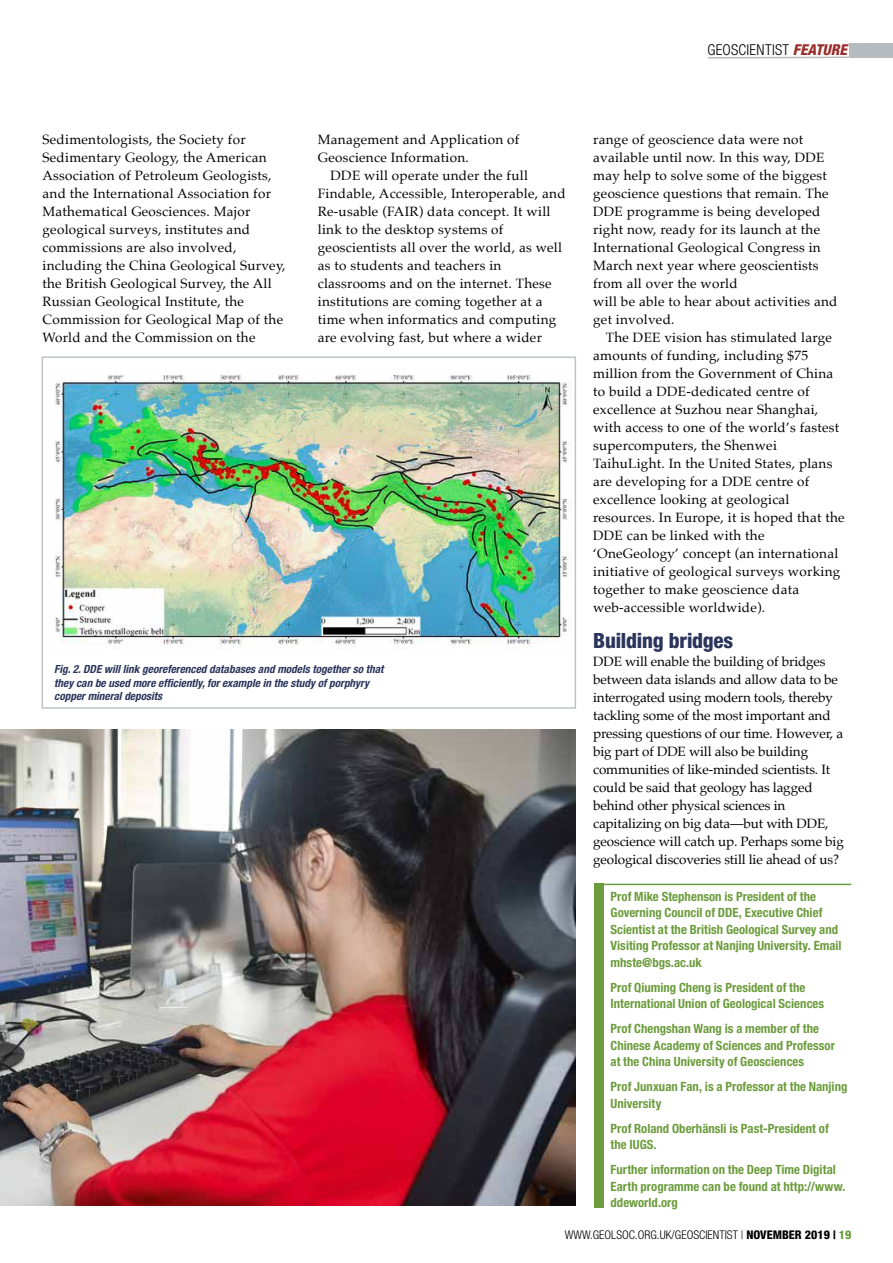
<style>
.page{position:relative;width:893px;height:1263px;background:#fff}
.page>*{position:absolute;margin:0;border:0;box-sizing:border-box;transform-origin:0 0}
.t1{font:800 condensed 21px "Helvetica Neue LT";letter-spacing:-.01em;color:#2b355b}
.t2{font:300 condensed 15px "Helvetica Neue LT";letter-spacing:.02em;color:#000}
.t3{font:13.5px/18px "Palatino";letter-spacing:.02em;color:#000}
.t4{font:13.5px/18px "Palatino";letter-spacing:-.01em;color:#000}
.t5{font:700 condensed 12.75px/16.5px "Helvetica Neue LT";color:#6c9c3d}
.t6{font:300 condensed 12px "Helvetica Neue LT";color:#000}
.t7{font:italic 700 condensed 11.25px/13.5px "Helvetica Neue LT";color:#2b355b}
.s1{font-weight:800;font-style:italic;color:#982c29}
.s2{font-weight:800}
.s3{font-weight:800;color:#6c9c3d}
</style>
<div class="page">
<div style="left:850px;top:44px;width:43px;height:14px;background:#b6bbbf"></div>
<svg style="left:708px;top:56px;width:142px;height:3px"></svg>
<img style="left:55px;top:375px;width:516px;height:274px">
<div style="left:42px;top:356px;width:534px;height:353px;border:2px solid #c0c3c4"></div>
<img style="left:0;top:730px;width:575px;height:476px">
<div style="left:594px;top:884px;width:10px;height:324px;background:#6c9c3d"></div>
<hr style="left:594px;top:884px;width:257px;height:1px;background:#6c9c3d">
<p class="t2" style="left:707px;top:41px;width:141px">GEOSCIENTIST <span class="s1">FEATURE</span></p>
<p class="t3" style="left:43px;top:130px;width:245px">Sedimentologists, the Society for Sedimentary Geology, the American Association of Petroleum Geologists, and the International Association for Mathematical Geosciences. Major geological surveys, institutes and commissions are also involved, including the China Geological Survey, the British Geological Survey, the All Russian Geological Institute, the Commission for Geological Map of the World and the Commission on the</p>
<p class="t3" style="left:318px;top:130px;width:203px">Management and Application of<br>Geoscience Information.</p>
<p class="t3" style="left:318px;top:166px;width:249px;text-indent:13px">DDE will operate under the full Findable, Accessible, Interoperable, and Re-usable (FAIR) data concept. It will link to the desktop systems of geoscientists all over the world, as well as to students and teachers in classrooms and on the internet. These institutions are coming together at a time when informatics and computing are evolving fast, but where a wider</p>
<p class="t7" style="left:54px;top:662px;width:331px">Fig. 2. DDE will link georeferenced databases and models together so that they can be used more efficiently, for example in the study of porphyry copper mineral deposits</p>
<p class="t3" style="left:593px;top:130px;width:246px">range of geoscience data were not available until now. In this way, DDE may help to solve some of the biggest geoscience questions that remain. The DDE programme is being developed right now, ready for its launch at the International Geological Congress in March next year where geoscientists from all over the world<br>will be able to hear about activities and get involved.</p>
<p class="t3" style="left:593px;top:328px;width:253px;text-indent:13px">The DEE vision has stimulated large amounts of funding, including $75 million from the Government of China to build a DDE-dedicated centre of excellence at Suzhou near Shanghai, with access to one of the world’s fastest supercomputers, the Shenwei TaihuLight. In the United States, plans are developing for a DDE centre of excellence looking at geological resources. In Europe, it is hoped that the DDE can be linked with the ‘OneGeology’ concept (an international initiative of geological surveys working together to make geoscience data web-accessible worldwide).</p>
<h1 class="t1" style="left:593px;top:628px;width:142px">Building bridges</h1>
<p class="t4" style="left:593px;top:652px;width:252px">DDE will enable the building of bridges between data islands and allow data to be interrogated using modern tools, thereby tackling some of the most important and pressing questions of our time. However, a big part of DDE will also be building communities of like-minded scientists. It could be said that geology has lagged behind other physical sciences in capitalizing on big data—but with DDE, geoscience will catch up. Perhaps some big geological discoveries still lie ahead of us?</p>
<p class="t5" style="left:610px;top:888px;width:233px">Prof Mike Stephenson is President of the Governing Council of DDE, Executive Chief Scientist at the British Geological Survey and Visiting Professor at Nanjing University. Email mhste@bgs.ac.uk</p>
<p class="t5" style="left:610px;top:979px;width:215px">Prof Qiuming Cheng is President of the<br>International Union of Geological Sciences</p>
<p class="t5" style="left:610px;top:1020px;width:226px">Prof Chengshan Wang is a member of the<br>Chinese Academy of Sciences and Professor at the China University of Geosciences</p>
<p class="t5" style="left:610px;top:1078px;width:238px">Prof Junxuan Fan, is a Professor at the Nanjing<br>University</p>
<p class="t5" style="left:610px;top:1120px;width:220px">Prof Roland Oberhänsli is Past-President of the IUGS.</p>
<p class="t5" style="left:610px;top:1161px;width:236px">Further information on the Deep Time Digital<br>Earth programme can be found at http://www. ddeworld.org</p>
<p class="t6" style="left:565px;top:1228px;width:288px">WWW.GEOLSOC.ORG.UK/GEOSCIENTIST | <span class="s2">NOVEMBER 2019 |</span> <span class="s3">19</span></p>
</div>
